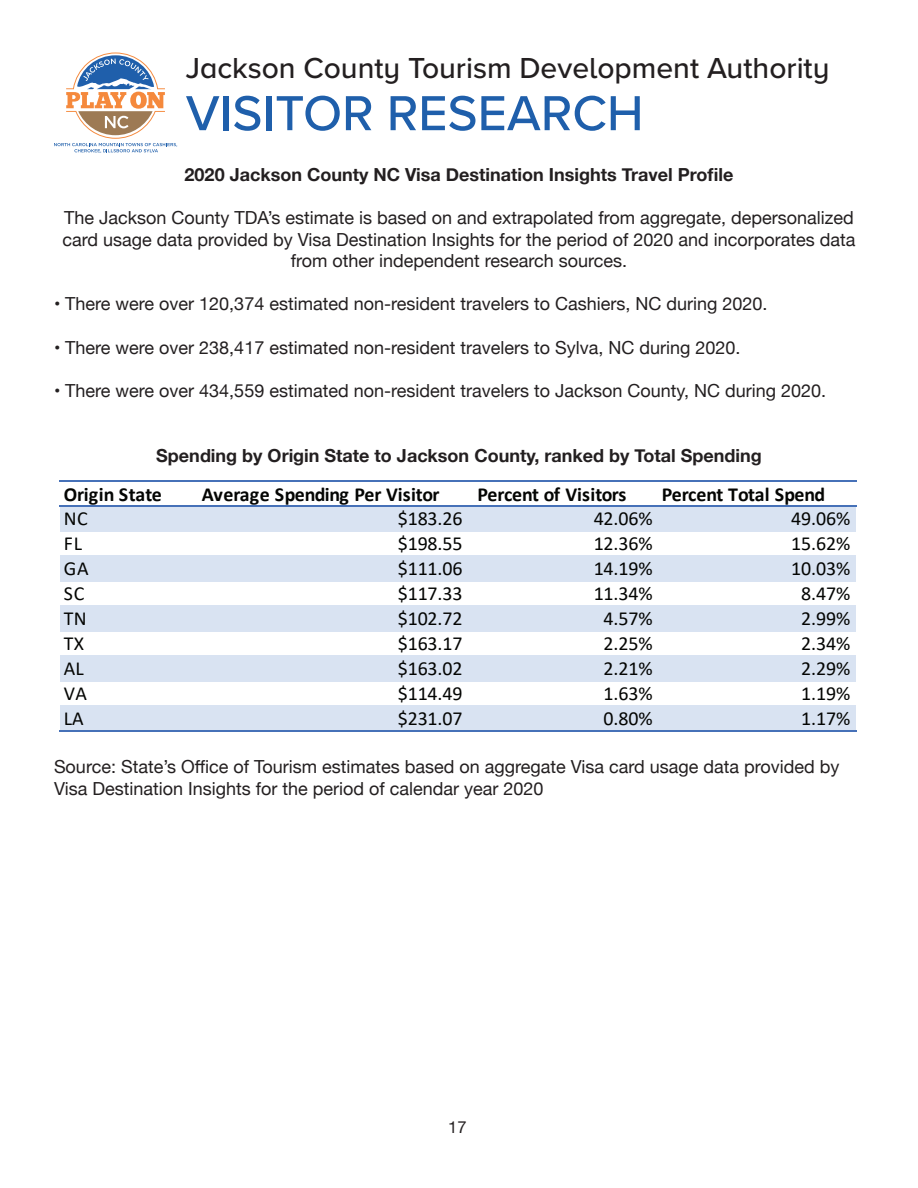
<style>
.page{position:relative;width:918px;height:1188px;background:#fff}
.page>*{position:absolute;margin:0;border:0;box-sizing:border-box;transform-origin:0 0}
.t1{font:500 51px "Proxima Nova A";color:#1f5fab}
.t2{font:500 30px "Proxima Nova A";color:#231f20}
.t3{font:19.95px "Calibri";letter-spacing:-.005em;color:#040503}
.t4{font:700 19.95px "Calibri";letter-spacing:-.005em;color:#040503}
.t5{font:18px/21.6px "Helvetica Neue";color:#231f20;text-align:center}
.t6{font:700 18px "Helvetica Neue";color:#231f20}
.t7{font:16.5px "Helvetica Neue";color:#231f20}
</style>
<div class="page">
<svg style="left:54px;top:53px;width:123px;height:100px"></svg>
<div style="left:61px;top:506px;width:795px;height:26px;background:#d9e3f2"></div>
<div style="left:61px;top:555px;width:795px;height:27px;background:#d9e3f2"></div>
<div style="left:61px;top:605px;width:795px;height:27px;background:#d9e3f2"></div>
<div style="left:61px;top:655px;width:795px;height:27px;background:#d9e3f2"></div>
<div style="left:61px;top:705px;width:795px;height:26px;background:#d9e3f2"></div>
<hr style="left:59px;top:481px;width:797px;height:1px;background:#4671b8">
<hr style="left:59px;top:506px;width:797px;height:1px;background:#4671b8">
<hr style="left:59px;top:730px;width:797px;height:1px;background:#4671b8">
<h2 class="t2" style="left:186px;top:50px;width:645px">Jackson County Tourism Development Authority</h2>
<h1 class="t1" style="left:186px;top:83px;width:459px">VISITOR RESEARCH</h1>
<p class="t6" style="left:185px;top:160px;width:550px">2020 Jackson County NC Visa Destination Insights Travel Profile</p>
<p class="t5" style="left:62px;top:208px;width:795px">The Jackson County TDA’s estimate is based on and extrapolated from aggregate, depersonalized card usage data provided by Visa Destination Insights for the period of 2020 and incorporates data from other independent research sources.</p>
<p class="t5" style="left:54px;top:294px;width:715px">• There were over 120,374 estimated non-resident travelers to Cashiers, NC during 2020.</p>
<p class="t5" style="left:54px;top:338px;width:688px">• There were over 238,417 estimated non-resident travelers to Sylva, NC during 2020.</p>
<p class="t5" style="left:54px;top:381px;width:774px">• There were over 434,559 estimated non-resident travelers to Jackson County, NC during 2020.</p>
<p class="t6" style="left:156px;top:441px;width:607px">Spending by Origin State to Jackson County, ranked by Total Spending</p>
<p class="t4" style="left:64px;top:480px;width:100px">Origin State</p>
<p class="t4" style="left:202px;top:480px;width:239px">Average Spending Per Visitor</p>
<p class="t4" style="left:477px;top:480px;width:151px">Percent of Visitors</p>
<p class="t4" style="left:662px;top:480px;width:165px">Percent Total Spend</p>
<p class="t3" style="left:64px;top:505px;width:25px">NC</p>
<p class="t3" style="left:398px;top:505px;width:66px">$183.26</p>
<p class="t3" style="left:594px;top:505px;width:61px">42.06%</p>
<p class="t3" style="left:791px;top:505px;width:61px">49.06%</p>
<p class="t3" style="left:64px;top:530px;width:20px">FL</p>
<p class="t3" style="left:398px;top:530px;width:66px">$198.55</p>
<p class="t3" style="left:594px;top:530px;width:61px">12.36%</p>
<p class="t3" style="left:791px;top:530px;width:61px">15.62%</p>
<p class="t3" style="left:64px;top:555px;width:26px">GA</p>
<p class="t3" style="left:398px;top:555px;width:66px">$111.06</p>
<p class="t3" style="left:594px;top:555px;width:61px">14.19%</p>
<p class="t3" style="left:791px;top:555px;width:61px">10.03%</p>
<p class="t3" style="left:64px;top:580px;width:22px">SC</p>
<p class="t3" style="left:398px;top:580px;width:66px">$117.33</p>
<p class="t3" style="left:594px;top:580px;width:61px">11.34%</p>
<p class="t3" style="left:801px;top:580px;width:51px">8.47%</p>
<p class="t3" style="left:64px;top:605px;width:24px">TN</p>
<p class="t3" style="left:398px;top:605px;width:66px">$102.72</p>
<p class="t3" style="left:604px;top:605px;width:51px">4.57%</p>
<p class="t3" style="left:801px;top:605px;width:51px">2.99%</p>
<p class="t3" style="left:64px;top:630px;width:22px">TX</p>
<p class="t3" style="left:398px;top:630px;width:66px">$163.17</p>
<p class="t3" style="left:604px;top:630px;width:51px">2.25%</p>
<p class="t3" style="left:801px;top:630px;width:51px">2.34%</p>
<p class="t3" style="left:64px;top:654px;width:21px">AL</p>
<p class="t3" style="left:398px;top:654px;width:66px">$163.02</p>
<p class="t3" style="left:604px;top:654px;width:51px">2.21%</p>
<p class="t3" style="left:801px;top:654px;width:51px">2.29%</p>
<p class="t3" style="left:64px;top:679px;width:25px">VA</p>
<p class="t3" style="left:398px;top:679px;width:66px">$114.49</p>
<p class="t3" style="left:604px;top:679px;width:51px">1.63%</p>
<p class="t3" style="left:801px;top:679px;width:51px">1.19%</p>
<p class="t3" style="left:64px;top:704px;width:21px">LA</p>
<p class="t3" style="left:398px;top:704px;width:66px">$231.07</p>
<p class="t3" style="left:604px;top:704px;width:51px">0.80%</p>
<p class="t3" style="left:801px;top:704px;width:51px">1.17%</p>
<p class="t5" style="left:54px;top:757px;width:787px;text-align:left">Source: State’s Office of Tourism estimates based on aggregate Visa card usage data provided by<br>Visa Destination Insights for the period of calendar year 2020</p>
<p class="t7" style="left:448px;top:1115px;width:20px">17</p>
</div>
